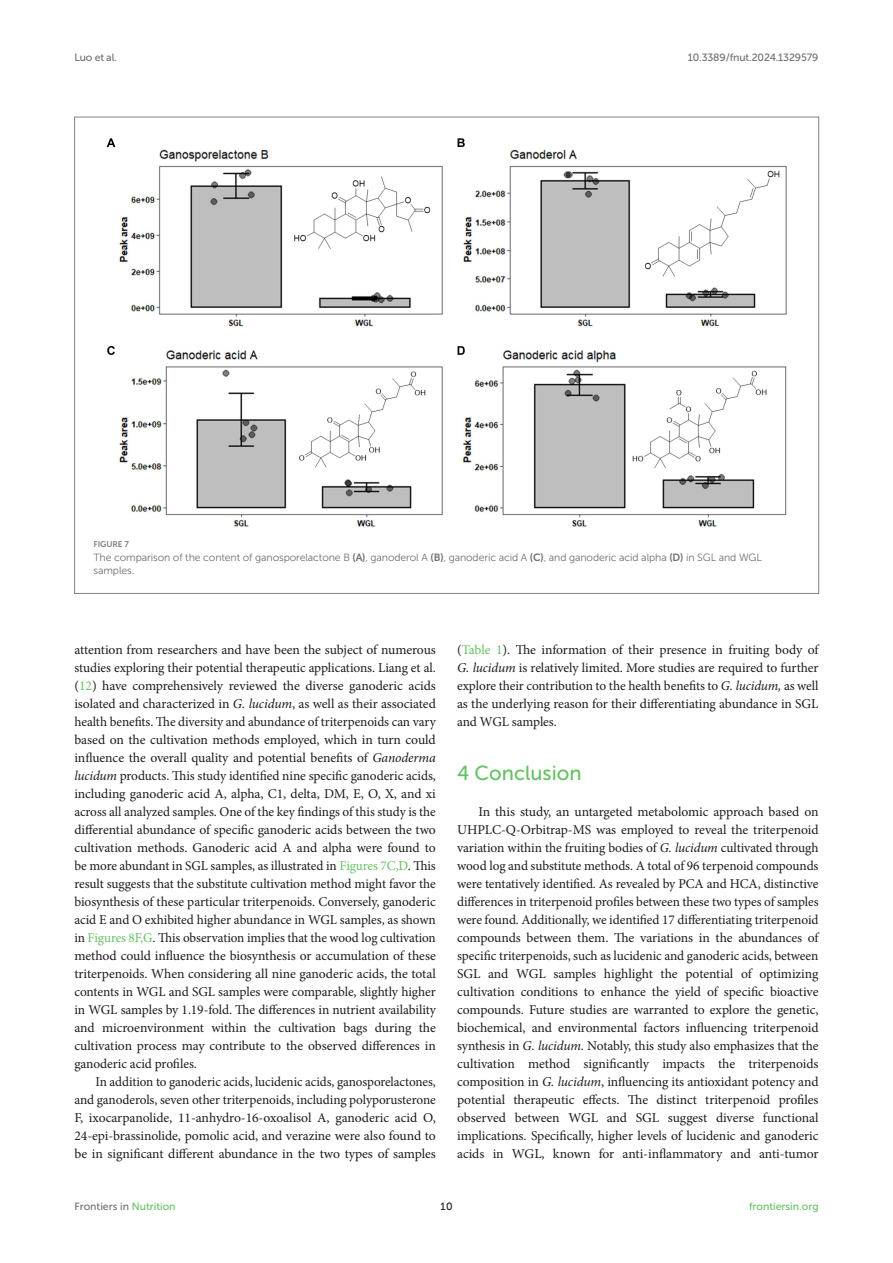
<style>
.page{position:relative;width:893px;height:1263px;background:#fff}
.page>*{position:absolute;margin:0;border:0;box-sizing:border-box;transform-origin:0 0}
.HEAD_1{font:20.25px "Museo Sans 500";color:#65c161}
.TEXT{font:13.5px/18px "Minion Pro";letter-spacing:-.005em;color:#1b1c1b;text-align:justify}
.TEXT_FLUSH{font:13.5px/18px "Minion Pro";letter-spacing:-.01em;color:#1b1c1b;text-align:justify}
.FIG_LEG{font:10.5px/13.5px "Museo Sans 300";letter-spacing:-.01em;color:#706f70}
.t1{font:10.5px "Museo Sans 500";letter-spacing:-.015em;color:#706f70}
.t2{font:10.5px "Museo Sans 500";color:#65c161}
.t3{font:10.5px "Museo Sans 500";color:#1b1c1b}
.FIG_HD{font:8.25px "Museo Sans 700";letter-spacing:-.01em;color:#7e7f7f}
.s1{font-family:"Museo Sans 700"}
.s2{color:#65c161}
.s3{font-style:italic}
</style>
<div class="page">
<img style="left:106px;top:138px;width:681px;height:389px">
<p class="t1" style="left:74px;top:51px;width:44px">Luo et al.</p>
<p class="t1" style="left:688px;top:51px;width:132px">10.3389/fnut.2024.1329579</p>
<p class="FIG_HD" style="left:94px;top:540px;width:37px">FIGURE 7</p>
<p class="FIG_LEG" style="left:94px;top:551px;width:670px">The comparison of the content of ganosporelactone B <span class="s1">(A)</span>, ganoderol A <span class="s1">(B)</span>, ganoderic acid A <span class="s1">(C)</span>, and ganoderic acid alpha <span class="s1">(D)</span> in SGL and WGL samples.</p>
<p class="TEXT" style="left:74px;top:641px;width:363px">attention from researchers and have been the subject of numerous studies exploring their potential therapeutic applications. Liang et al. (<span class="s2">12</span>) have comprehensively reviewed the diverse ganoderic acids isolated and characterized in <span class="s3">G. lucidum</span>, as well as their associated health benefits. The diversity and abundance of triterpenoids can vary based on the cultivation methods employed, which in turn could influence the overall quality and potential benefits of <span class="s3">Ganoderma lucidum</span> products. This study identified nine specific ganoderic acids, including ganoderic acid A, alpha, C1, delta, DM, E, O, X, and xi across all analyzed samples. One of the key findings of this study is the differential abundance of specific ganoderic acids between the two cultivation methods. Ganoderic acid A and alpha were found to be more abundant in SGL samples, as illustrated in <span class="s2">Figures 7C,D</span>. This result suggests that the substitute cultivation method might favor the biosynthesis of these particular triterpenoids. Conversely, ganoderic acid E and O exhibited higher abundance in WGL samples, as shown in <span class="s2">Figures 8F,G</span>. This observation implies that the wood log cultivation method could influence the biosynthesis or accumulation of these triterpenoids. When considering all nine ganoderic acids, the total contents in WGL and SGL samples were comparable, slightly higher in WGL samples by 1.19-fold. The differences in nutrient availability and microenvironment within the cultivation bags during the cultivation process may contribute to the observed differences in ganoderic acid profiles.</p>
<p class="TEXT" style="left:74px;top:1073px;width:363px;text-indent:21px">In addition to ganoderic acids, lucidenic acids, ganosporelactones, and ganoderols, seven other triterpenoids, including polyporusterone F, ixocarpanolide, 11-anhydro-16-oxoalisol A, ganoderic acid O, 24-epi-brassinolide, pomolic acid, and verazine were also found to be in significant different abundance in the two types of samples</p>
<p class="TEXT" style="left:457px;top:641px;width:363px">(<span class="s2">Table 1</span>). The information of their presence in fruiting body of <span class="s3">G. lucidum</span> is relatively limited. More studies are required to further explore their contribution to the health benefits to <span class="s3">G. lucidum,</span> as well as the underlying reason for their differentiating abundance in SGL and WGL samples.</p>
<p class="HEAD_1" style="left:457px;top:762px;width:126px">4 Conclusion</p>
<p class="TEXT_FLUSH" style="left:457px;top:803px;width:363px;text-indent:21px">In this study, an untargeted metabolomic approach based on UHPLC-Q-Orbitrap-MS was employed to reveal the triterpenoid variation within the fruiting bodies of <span class="s3">G. lucidum</span> cultivated through wood log and substitute methods. A total of 96 terpenoid compounds were tentatively identified. As revealed by PCA and HCA, distinctive differences in triterpenoid profiles between these two types of samples were found. Additionally, we identified 17 differentiating triterpenoid compounds between them. The variations in the abundances of specific triterpenoids, such as lucidenic and ganoderic acids, between SGL and WGL samples highlight the potential of optimizing cultivation conditions to enhance the yield of specific bioactive compounds. Future studies are warranted to explore the genetic, biochemical, and environmental factors influencing triterpenoid synthesis in <span class="s3">G. lucidum</span>. Notably, this study also emphasizes that the cultivation method significantly impacts the triterpenoids composition in <span class="s3">G. lucidum</span>, influencing its antioxidant potency and potential therapeutic effects. The distinct triterpenoid profiles observed between WGL and SGL suggest diverse functional implications. Specifically, higher levels of lucidenic and ganoderic acids in WGL, known for anti-inflammatory and anti-tumor</p>
<p class="t1" style="left:74px;top:1200px;width:103px">Frontiers in <span class="s2">Nutrition</span></p>
<p class="t3" style="left:440px;top:1200px;width:14px">10</p>
<p class="t2" style="left:749px;top:1200px;width:71px">frontiersin.org</p>
</div>
